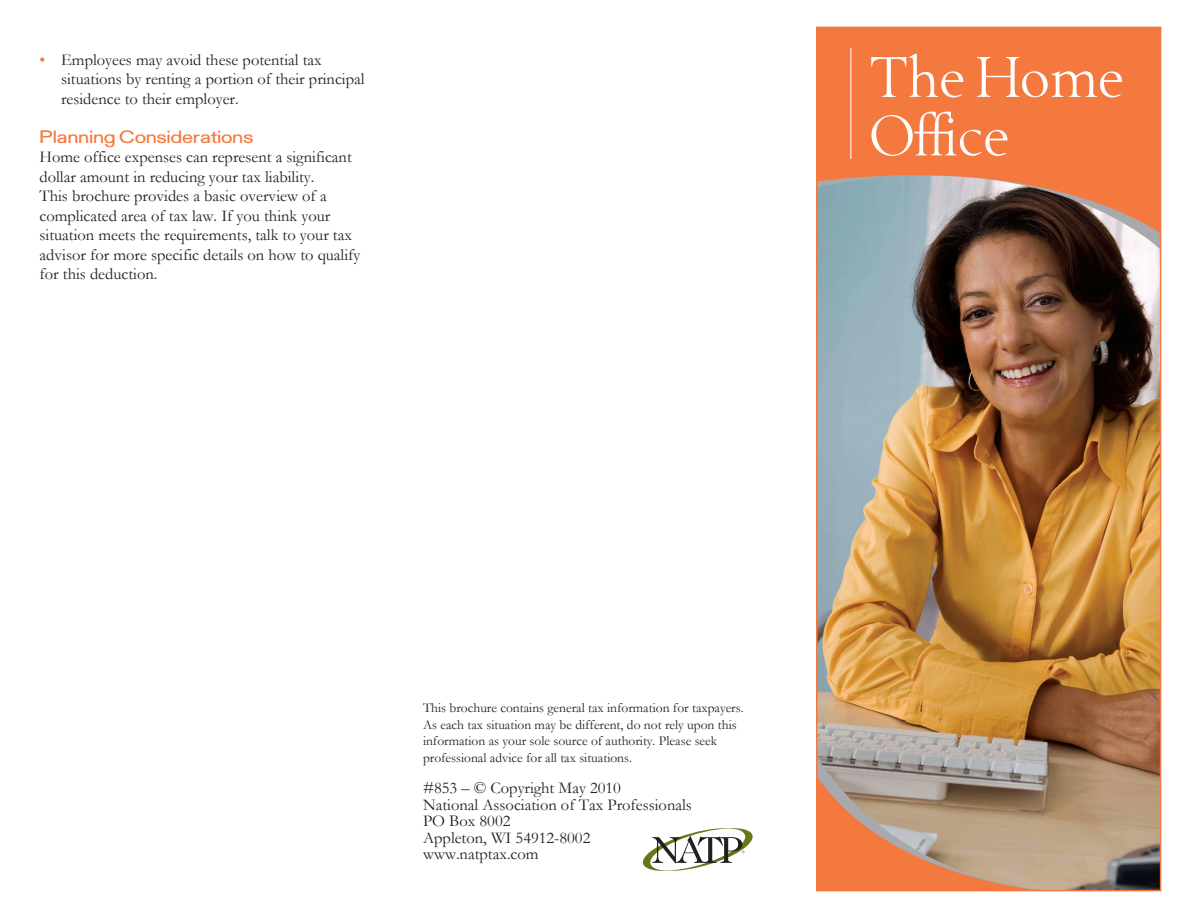
<style>
.page{position:relative;width:1188px;height:918px;background:#fff}
.page>*{position:absolute;margin:0;border:0;box-sizing:border-box;transform-origin:0 0}
.t1{font:57px/58.5px "Berman";letter-spacing:.01em;color:#fff}
.t2{font:18px "Guernsey";color:#f4793e}
.t3{font:16.5px/19.5px "Garamond";color:#231f20}
.t4{font:13.5px/16.5px "Garamond";color:#231f20}
.s1{color:#f4793e}
</style>
<div class="page">
<img style="left:819px;top:250px;width:339px;height:638px">
<svg style="left:819px;top:234px;width:339px;height:16px;background:#79716d"></svg>
<svg style="left:819px;top:30px;width:339px;height:204px;background:#d77a4e"></svg>
<svg style="left:819px;top:756px;width:232px;height:132px;background:#bc9177"></svg>
<div style="left:868px;top:52px;width:268px;height:113px;border:2px solid #f4793e"></div>
<hr style="left:850px;top:48px;width:1px;height:111px;background:#fff">
<div style="left:816px;top:27px;width:345px;height:864px;border:2px solid #f4793e"></div>
<svg style="left:643px;top:828px;width:110px;height:43px"></svg>
<p class="t3" style="left:61px;top:49px;width:305px;text-indent:-22px"><span class="s1">•</span> Employees may avoid these potential tax situations by renting a portion of their principal residence to their employer.</p>
<p class="t2" style="left:40px;top:126px;width:215px">Planning Considerations</p>
<p class="t3" style="left:40px;top:147px;width:322px">Home office expenses can represent a significant dollar amount in reducing your tax liability.<br>This brochure provides a basic overview of a complicated area of tax law. If you think your situation meets the requirements, talk to your tax advisor for more specific details on how to qualify for this deduction.</p>
<h1 class="t1" style="left:870px;top:49px;width:256px">The Home<br>Office</h1>
<p class="t4" style="left:423px;top:699px;width:322px">This brochure contains general tax information for taxpayers.<br>As each tax situation may be different, do not rely upon this information as your sole source of authority. Please seek professional advice for all tax situations.</p>
<p class="t3" style="left:423px;top:779px;width:270px;line-height:16.5px">#853 – © Copyright May 2010<br>National Association of Tax Professionals<br>PO Box 8002<br>Appleton, WI 54912-8002 www.natptax.com</p>
</div>
